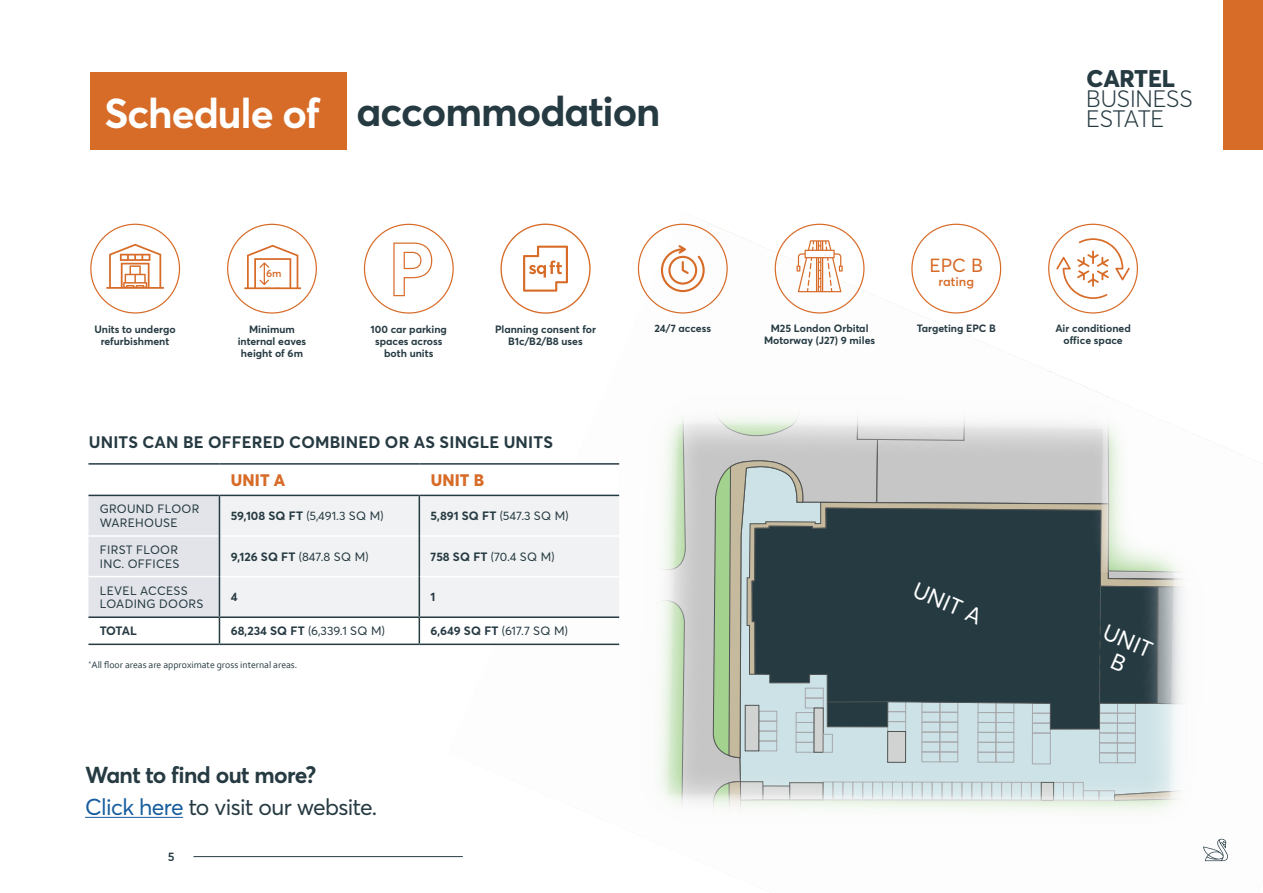
<style>
.page{position:relative;width:1263px;height:893px;background:#fff}
.page>*{position:absolute;margin:0;border:0;box-sizing:border-box;transform-origin:0 0}
.t1{font:700 41.25px "Averta Std";letter-spacing:-.025em;color:#263a42}
.t2{font:800 23.85px "Averta Std";letter-spacing:-.01em;color:#263a42}
.t3{font:300 23.4px/20.5px "Averta Std";letter-spacing:-.01em;color:#263a42}
.t4{font:700 22.8px/32.7px "Averta Std";letter-spacing:-.025em;color:#263a42}
.t5{font:22.35px/23.7px "Averta Std";color:#fff;text-align:center}
.t6{font:18.9px "Averta Std";color:#d76b28}
.t7{font:700 16.5px "Averta Std";letter-spacing:.01em;color:#263a42}
.t8{font:800 16.5px "Averta Std";letter-spacing:.01em;color:#d76b28}
.t9{font:600 12.6px "Averta Std";color:#d76b28}
.t10{font:600 12.15px "Averta Std";color:#263a42}
.t11{font:12px/13.5px "Averta Std";letter-spacing:.025em;color:#263a42}
.t12{font:700 12px "Averta Std";letter-spacing:-.045em;color:#263a42}
.t13{font:700 10.5px/12px "Averta Std";color:#263a42;text-align:center}
.t14{font:600 10.5px "Averta Std";color:#d76b28}
.t15{font:9.75px "Corbel";color:#263a42}
.s1{color:#fff}
.s2{font-weight:700}
.s3{font-weight:400;color:#175d9e}
.s4{font-weight:400}
</style>
<div class="page">
<img style="left:588px;top:692px;width:282px;height:201px">
<img style="left:579px;top:215px;width:559px;height:477px">
<img style="left:870px;top:366px;width:393px;height:526px">
<div style="left:90px;top:73px;width:256px;height:77px;background:#d76b28"></div>
<hr style="left:88px;top:463px;width:131px;height:2px;background:#263a42">
<hr style="left:219px;top:463px;width:200px;height:2px;background:#263a42">
<hr style="left:419px;top:463px;width:200px;height:2px;background:#263a42">
<svg style="left:88px;top:464px;width:531px;height:180px"></svg>
<hr style="left:88px;top:644px;width:131px;height:1px;background:#263a42">
<hr style="left:219px;top:644px;width:200px;height:1px;background:#263a42">
<hr style="left:419px;top:644px;width:200px;height:1px;background:#263a42">
<hr style="left:88px;top:576px;width:131px;height:1px;background:#fff">
<hr style="left:220px;top:576px;width:199px;height:1px;background:#fff">
<hr style="left:420px;top:576px;width:199px;height:1px;background:#fff">
<hr style="left:219px;top:496px;width:1px;height:40px;background:#263a42">
<hr style="left:419px;top:496px;width:1px;height:40px;background:#263a42">
<hr style="left:219px;top:536px;width:1px;height:41px;background:#263a42">
<hr style="left:419px;top:536px;width:1px;height:41px;background:#263a42">
<hr style="left:219px;top:577px;width:1px;height:39px;background:#263a42">
<hr style="left:419px;top:577px;width:1px;height:39px;background:#263a42">
<hr style="left:88px;top:495px;width:131px;height:1px;background:#263a42">
<hr style="left:219px;top:495px;width:200px;height:1px;background:#263a42">
<hr style="left:419px;top:495px;width:200px;height:1px;background:#263a42">
<hr style="left:88px;top:616px;width:131px;height:2px;background:#263a42">
<hr style="left:219px;top:616px;width:200px;height:2px;background:#263a42">
<hr style="left:419px;top:616px;width:200px;height:2px;background:#263a42">
<svg style="left:244px;top:245px;width:57px;height:44px"></svg>
<svg style="left:106px;top:244px;width:58px;height:45px"></svg>
<svg style="left:661px;top:245px;width:44px;height:47px"></svg>
<svg style="left:796px;top:240px;width:47px;height:52px"></svg>
<svg style="left:1056px;top:238px;width:74px;height:61px"></svg>
<svg style="left:393px;top:242px;width:40px;height:55px"></svg>
<svg style="left:523px;top:246px;width:45px;height:46px"></svg>
<hr style="left:85px;top:817px;width:98px;height:1px;background:#175d9e">
<hr style="left:193px;top:856px;width:270px;height:1px;background:#263a42">
<svg style="left:1203px;top:838px;width:25px;height:23px"></svg>
<div style="left:1223px;top:0;width:40px;height:150px;background:#d76b28"></div>
<h1 class="t1" style="left:105px;top:83px;width:557px"><span class="s1">Schedule of</span> accommodation</h1>
<p class="t14" style="left:266px;top:266px;width:17px">6m</p>
<h3 class="t6" style="left:929px;top:253px;width:55px">EPC B</h3>
<p class="t9" style="left:938px;top:272px;width:37px">rating</p>
<p class="t13" style="left:94px;top:322px;width:83px">Units to undergo refurbishment</p>
<p class="t13" style="left:654px;top:322px;width:58px">24/7 access</p>
<p class="t13" style="left:764px;top:322px;width:113px">M25 London Orbital<br>Motorway (J27) 9 miles</p>
<p class="t13" style="left:917px;top:322px;width:81px">Targeting EPC B</p>
<p class="t13" style="left:495px;top:322px;width:102px">Planning consent for<br>B1c/B2/B8 uses</p>
<p class="t13" style="left:371px;top:322px;width:78px">100 car parking spaces across both units</p>
<p class="t13" style="left:238px;top:322px;width:70px">Minimum internal eaves height of 6m</p>
<h3 class="t7" style="left:89px;top:430px;width:466px">UNITS CAN BE OFFERED COMBINED OR AS SINGLE UNITS</h3>
<h3 class="t8" style="left:231px;top:469px;width:56px">UNIT A</h3>
<h3 class="t8" style="left:431px;top:469px;width:55px">UNIT B</h3>
<p class="t11" style="left:100px;top:502px;width:101px">GROUND FLOOR<br>WAREHOUSE</p>
<p class="t11" style="left:231px;top:509px;width:154px"><span class="s2">59,108 SQ FT</span> (5,491.3 SQ M)</p>
<p class="t11" style="left:431px;top:509px;width:140px"><span class="s2">5,891 SQ FT</span> (547.3 SQ M)</p>
<p class="t11" style="left:100px;top:543px;width:81px">FIRST FLOOR<br>INC. OFFICES</p>
<p class="t11" style="left:231px;top:549px;width:139px"><span class="s2">9,126 SQ FT</span> (847.8 SQ M)</p>
<p class="t11" style="left:431px;top:549px;width:125px"><span class="s2">758 SQ FT</span> (70.4 SQ M)</p>
<p class="t11" style="left:100px;top:583px;width:105px">LEVEL ACCESS<br>LOADING DOORS</p>
<p class="t12" style="left:231px;top:589px;width:8px">4</p>
<p class="t12" style="left:431px;top:589px;width:6px">1</p>
<p class="t12" style="left:100px;top:623px;width:39px">TOTAL</p>
<p class="t11" style="left:231px;top:624px;width:156px"><span class="s2">68,234 SQ FT</span> (6,339.1 SQ M)</p>
<p class="t11" style="left:431px;top:624px;width:139px"><span class="s2">6,649 SQ FT</span> (617.7 SQ M)</p>
<p class="t15" style="left:88px;top:659px;width:211px"><sup>*</sup>All floor areas are approximate gross internal areas.</p>
<h3 class="t4" style="left:85px;top:757px;width:293px">Want to find out more?<br><span class="s3">Click here</span> <span class="s4">to visit our website.</span></h3>
<p class="t10" style="left:168px;top:849px;width:8px">5</p>
<h3 class="t5" style="left:919px;top:577px;width:74px;rotate:23deg">UNIT A</h3>
<h2 class="t2" style="left:1086px;top:62px;width:90px">CARTEL</h2>
<h3 class="t3" style="left:1086px;top:87px;width:108px">BUSINESS<br>ESTATE</h3>
<p class="t13" style="left:1055px;top:322px;width:77px">Air conditioned office space</p>
<h3 class="t5" style="left:1109px;top:619px;width:53px;rotate:23deg">UNIT<br>B</h3>
</div>
